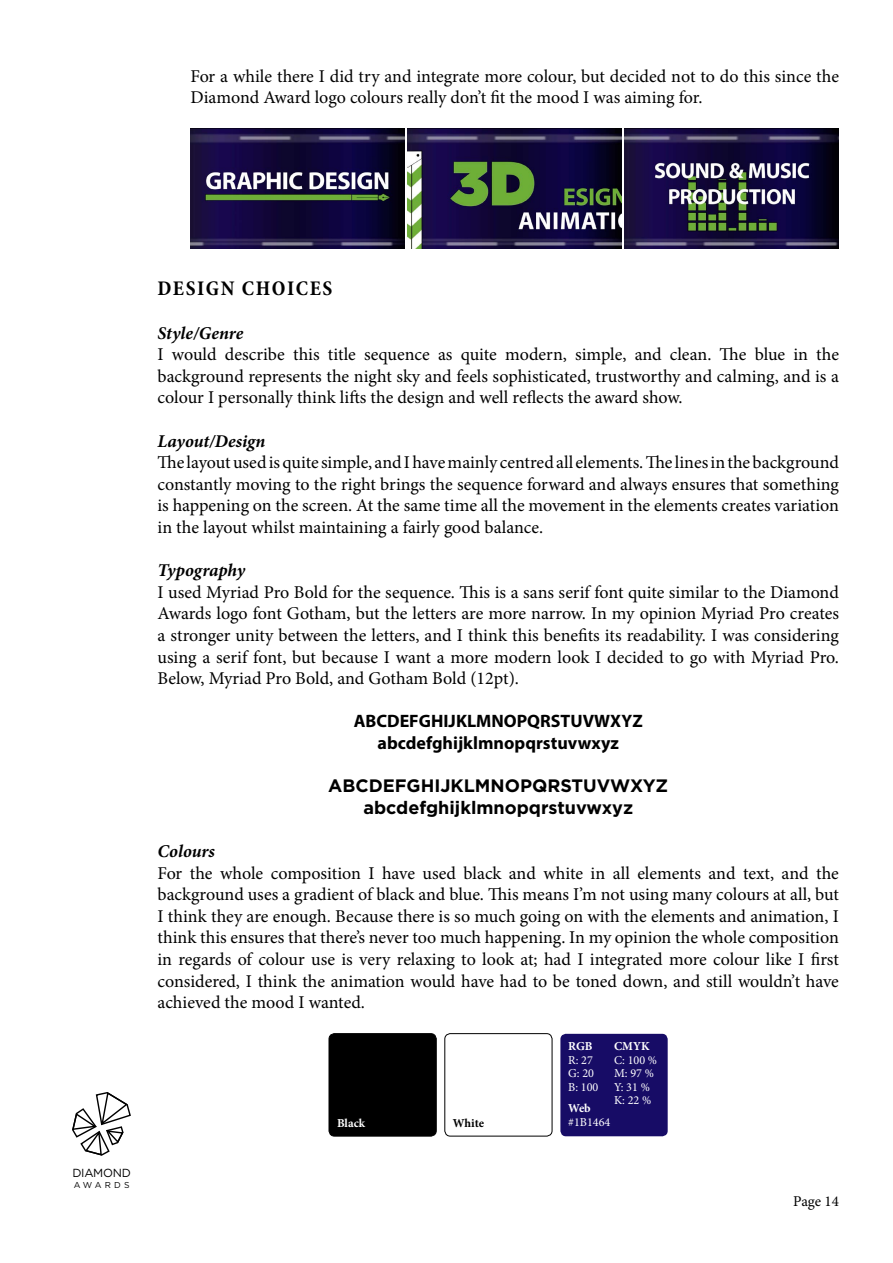
<style>
.page{position:relative;width:893px;height:1263px;background:#fff}
.page>*{position:absolute;margin:0;border:0;box-sizing:border-box;transform-origin:0 0}
.t1{font:700 condensed 21px "Minion Pro";letter-spacing:.07em;color:#000}
.t2{font:18px/21.6px "Minion Pro";color:#000;text-align:justify}
.t3{font:700 18px/21.6px "Myriad Pro";color:#000;text-align:center}
.t4{font:700 18px/21.6px "Gotham";color:#000;text-align:center}
.t5{font:italic 700 18px "Minion Pro";letter-spacing:-.005em;color:#000}
.t6{font:15px "Minion Pro";letter-spacing:-.005em;color:#000}
.t7{font:12.15px/13.4px "Minion Pro";color:#fff}
.t8{font:700 12.15px "Minion Pro";color:#fff}
.t9{font:700 12.15px "Minion Pro";letter-spacing:-.005em;color:#000}
.t10{font:11.7px "Gotham";letter-spacing:-.025em;color:#000}
.t11{font:8.55px "Gotham";letter-spacing:.365em;color:#000}
</style>
<div class="page">
<svg style="left:72px;top:1092px;width:59px;height:64px"></svg>
<img style="left:190px;top:129px;width:214px;height:120px">
<img style="left:408px;top:129px;width:214px;height:120px">
<img style="left:625px;top:129px;width:214px;height:120px">
<div style="left:329px;top:1033px;width:107px;height:103px;background:#000;border-radius:6px"></div>
<div style="left:329px;top:1033px;width:107px;height:103px;border:1px solid #000;border-radius:6px"></div>
<div style="left:445px;top:1033px;width:107px;height:103px;border:1px solid #000;border-radius:6px"></div>
<div style="left:560px;top:1034px;width:108px;height:102px;background:#170c66;border-radius:6px"></div>
<p class="t2" style="left:190px;top:65px;width:650px">For a while there I did try and integrate more colour, but decided not to do this since the<br>Diamond Award logo colours really don’t fit the mood I was aiming for.</p>
<p class="t10" style="left:72px;top:1165px;width:60px">DIAMOND</p>
<p class="t11" style="left:74px;top:1180px;width:57px">AWARDS</p>
<p class="t1" style="left:158px;top:274px;width:176px">DESIGN CHOICES</p>
<p class="t5" style="left:158px;top:320px;width:87px">Style/Genre</p>
<p class="t2" style="left:158px;top:344px;width:683px">I would describe this title sequence as quite modern, simple, and clean. The blue in the background represents the night sky and feels sophisticated, trustworthy and calming, and is a colour I personally think lifts the design and well reflects the award show.</p>
<p class="t5" style="left:158px;top:428px;width:109px">Layout/Design</p>
<p class="t2" style="left:158px;top:452px;width:683px">The layout used is quite simple, and I have mainly centred all elements. The lines in the background constantly moving to the right brings the sequence forward and always ensures that something is happening on the screen. At the same time all the movement in the elements creates variation in the layout whilst maintaining a fairly good balance.</p>
<p class="t5" style="left:158px;top:558px;width:89px">Typography</p>
<p class="t2" style="left:158px;top:581px;width:683px">I used Myriad Pro Bold for the sequence. This is a sans serif font quite similar to the Diamond Awards logo font Gotham, but the letters are more narrow. In my opinion Myriad Pro creates a stronger unity between the letters, and I think this benefits its readability. I was considering using a serif font, but because I want a more modern look I decided to go with Myriad Pro.<br>Below, Myriad Pro Bold, and Gotham Bold (12pt).</p>
<p class="t3" style="left:354px;top:710px;width:290px">ABCDEFGHIJKLMNOPQRSTUVWXYZ abcdefghijklmnopqrstuvwxyz</p>
<p class="t4" style="left:328px;top:775px;width:342px">ABCDEFGHIJKLMNOPQRSTUVWXYZ abcdefghijklmnopqrstuvwxyz</p>
<p class="t5" style="left:157px;top:838px;width:59px">Colours</p>
<p class="t2" style="left:157px;top:862px;width:683px">For the whole composition I have used black and white in all elements and text, and the background uses a gradient of black and blue. This means I’m not using many colours at all, but I think they are enough. Because there is so much going on with the elements and animation, I think this ensures that there’s never too much happening. In my opinion the whole composition in regards of colour use is very relaxing to look at; had I integrated more colour like I first considered, I think the animation would have had to be toned down, and still wouldn’t have achieved the mood I wanted.</p>
<p class="t8" style="left:337px;top:1114px;width:30px">Black</p>
<p class="t9" style="left:453px;top:1114px;width:33px">White</p>
<p class="t8" style="left:568px;top:1038px;width:26px">RGB</p>
<p class="t7" style="left:568px;top:1053px;width:32px">R: 27<br>G: 20<br>B: 100</p>
<p class="t8" style="left:568px;top:1100px;width:24px">Web</p>
<p class="t7" style="left:568px;top:1115px;width:44px">#1B1464</p>
<p class="t8" style="left:614px;top:1038px;width:37px">CMYK</p>
<p class="t7" style="left:614px;top:1053px;width:45px">C: 100 %<br>M: 97 %<br>Y: 31 %<br>K: 22 %</p>
<p class="t6" style="left:793px;top:1191px;width:47px">Page 14</p>
</div>
